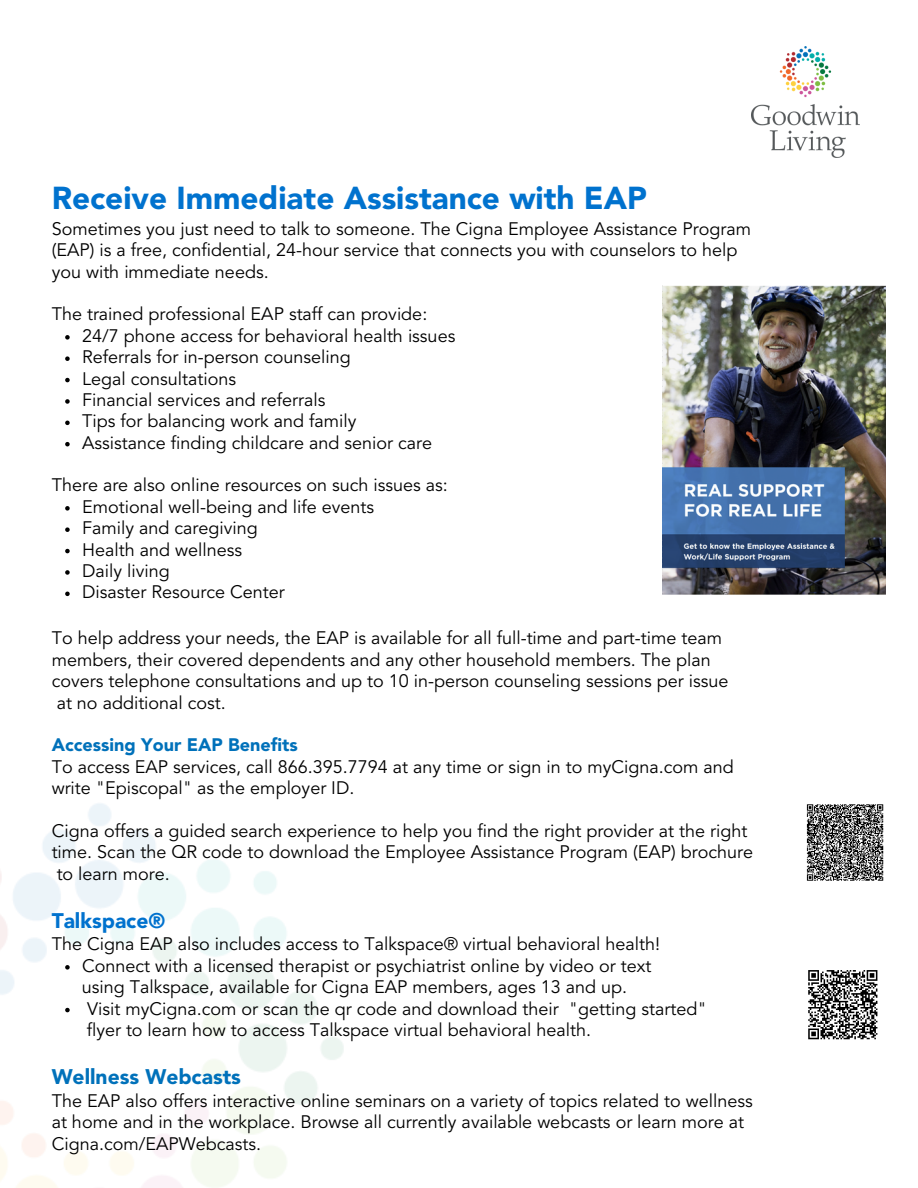
<style>
.page{position:relative;width:918px;height:1188px;background:#fff}
.page>*{position:absolute;margin:0;border:0;box-sizing:border-box;transform-origin:0 0}
.t1{font:900 31.5px "Avenir LT Std";color:#0072ce}
.t2{font:900 21px "Avenir LT Std";color:#0071ba}
.t3{font:900 21px "Avenir LT Std";color:#0072ce}
.t4{font:18px/21.3px "Avenir LT Std";color:#000}
.t5{font:900 18px "Avenir LT Std";color:#0071ba}
</style>
<div class="page">
<svg style="left:65px;top:335px;width:5px;height:5px"></svg>
<svg style="left:65px;top:356px;width:5px;height:5px"></svg>
<svg style="left:65px;top:378px;width:5px;height:4px"></svg>
<svg style="left:65px;top:399px;width:5px;height:5px"></svg>
<svg style="left:65px;top:421px;width:5px;height:4px"></svg>
<svg style="left:65px;top:442px;width:5px;height:4px"></svg>
<svg style="left:65px;top:506px;width:5px;height:5px"></svg>
<svg style="left:65px;top:527px;width:5px;height:5px"></svg>
<svg style="left:65px;top:549px;width:5px;height:4px"></svg>
<svg style="left:65px;top:570px;width:5px;height:5px"></svg>
<svg style="left:65px;top:592px;width:5px;height:4px"></svg>
<svg style="left:65px;top:965px;width:5px;height:5px"></svg>
<svg style="left:65px;top:1008px;width:5px;height:4px"></svg>
<img style="left:751px;top:46px;width:108px;height:112px">
<svg style="left:806px;top:804px;width:78px;height:77px;background:#767676"></svg>
<svg style="left:808px;top:970px;width:70px;height:70px"></svg>
<img style="left:663px;top:285px;width:223px;height:310px">
<p class="t1" style="left:52px;top:185px;width:597px">Receive Immediate Assistance with EAP</p>
<p class="t4" style="left:52px;top:220px;width:701px">Sometimes you just need to talk to someone. The Cigna Employee Assistance Program (EAP) is a free, confidential, 24-hour service that connects you with counselors to help you with immediate needs.</p>
<p class="t4" style="left:52px;top:305px;width:377px">The trained professional EAP staff can provide:</p>
<p class="t4" style="left:82px;top:327px;width:375px">24/7 phone access for behavioral health issues</p>
<p class="t4" style="left:82px;top:348px;width:270px">Referrals for in-person counseling</p>
<p class="t4" style="left:82px;top:369px;width:155px">Legal consultations</p>
<p class="t4" style="left:82px;top:391px;width:245px">Financial services and referrals</p>
<p class="t4" style="left:82px;top:412px;width:276px">Tips for balancing work and family</p>
<p class="t4" style="left:82px;top:433px;width:352px">Assistance finding childcare and senior care</p>
<p class="t4" style="left:52px;top:476px;width:398px">There are also online resources on such issues as:</p>
<p class="t4" style="left:82px;top:498px;width:293px">Emotional well-being and life events</p>
<p class="t4" style="left:82px;top:519px;width:177px">Family and caregiving</p>
<p class="t4" style="left:82px;top:540px;width:162px">Health and wellness</p>
<p class="t4" style="left:82px;top:562px;width:89px">Daily living</p>
<p class="t4" style="left:82px;top:583px;width:204px">Disaster Resource Center</p>
<p class="t4" style="left:52px;top:629px;width:672px">To help address your needs, the EAP is available for all full-time and part-time team members, their covered dependents and any other household members. The plan</p>
<p class="t4" style="left:52px;top:672px;width:678px">covers telephone consultations and up to 10 in-person counseling sessions per issue</p>
<p class="t4" style="left:57px;top:693px;width:171px">at no additional cost.</p>
<p class="t5" style="left:52px;top:738px;width:248px">Accessing Your EAP Benefits</p>
<p class="t4" style="left:52px;top:757px;width:684px">To access EAP services, call 866.395.7794 at any time or sign in to myCigna.com and write "Episcopal" as the employer ID.</p>
<p class="t4" style="left:52px;top:822px;width:703px">Cigna offers a guided search experience to help you find the right provider at the right time. Scan the QR code to download the Employee Assistance Program (EAP) brochure to learn more.</p>
<p class="t3" style="left:52px;top:912px;width:115px">Talkspace®</p>
<p class="t4" style="left:52px;top:935px;width:610px">The Cigna EAP also includes access to Talkspace® virtual behavioral health!</p>
<p class="t4" style="left:82px;top:978px;width:547px">using Talkspace, available for Cigna EAP members, ages 13 and up.</p>
<p class="t4" style="left:87px;top:1021px;width:506px">flyer to learn how to access Talkspace virtual behavioral health.</p>
<p class="t2" style="left:52px;top:1068px;width:191px">Wellness Webcasts</p>
<p class="t4" style="left:52px;top:1092px;width:703px">The EAP also offers interactive online seminars on a variety of topics related to wellness at home and in the workplace. Browse all currently available webcasts or learn more at<br>Cigna.com/EAPWebcasts.</p>
<p class="t4" style="left:82px;top:957px;width:571px">Connect with a licensed therapist or psychiatrist online by video or text</p>
<p class="t4" style="left:87px;top:999px;width:621px">Visit myCigna.com or scan the qr code and download their "getting started"</p>
</div>
